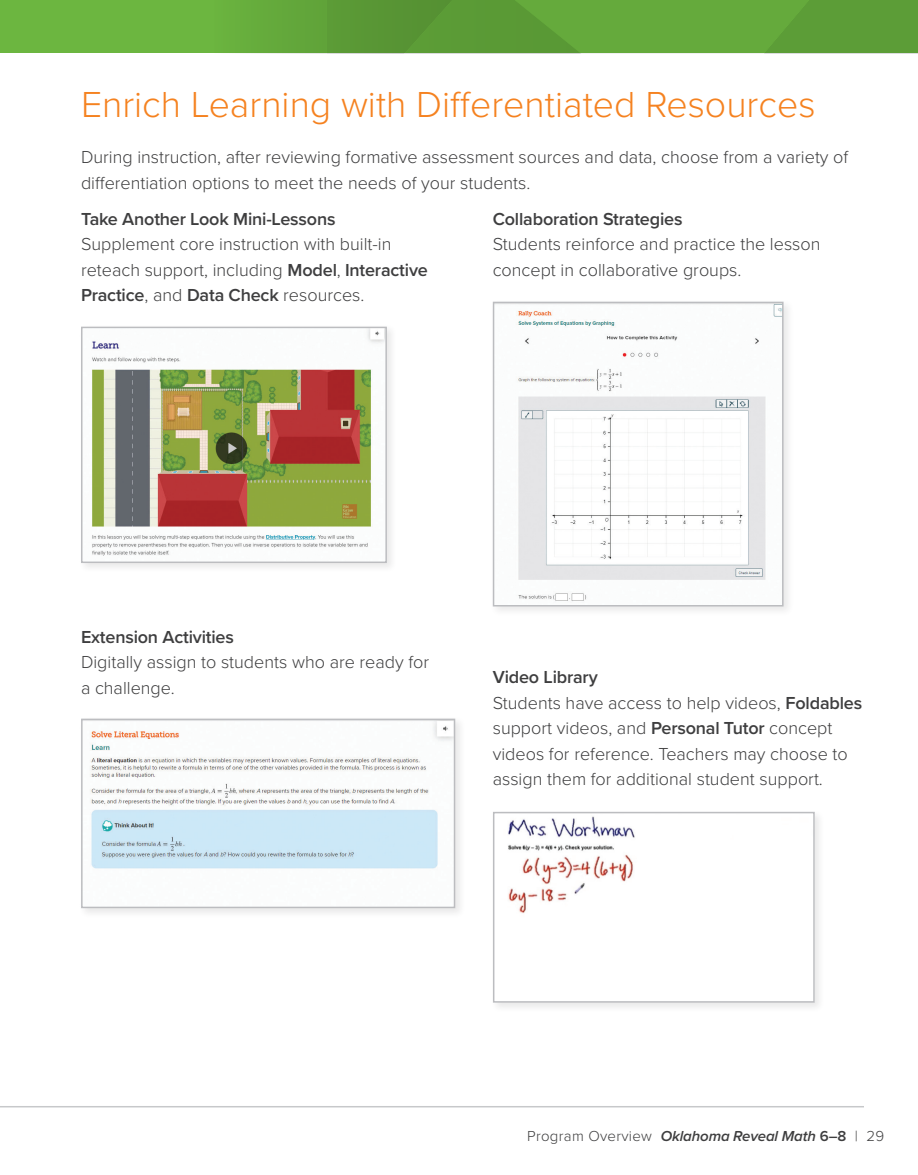
<style>
.page{position:relative;width:918px;height:1175px;background:#fff}
.page>*{position:absolute;margin:0;border:0;box-sizing:border-box;transform-origin:0 0}
.t1{font:300 37.5px "Proxima Nova";color:#f58220}
.t2{font:300 18px/25.5px "Proxima Nova";color:#3e3e3f}
.t3{font:600 18px "Proxima Nova";letter-spacing:-.01em;color:#3e3e3f}
.t4{font:300 15px "Proxima Nova";letter-spacing:.02em;color:#3e3e3f}
.s1{font-weight:600}
.s2{font-weight:600;font-style:italic}
</style>
<div class="page">
<hr style="left:0;top:1106px;width:864px;height:1px;background:#c7c8ca">
<div style="left:0;top:0;width:918px;height:53px;background:#6cb640"></div>
<svg style="left:263px;top:0;width:655px;height:53px"></svg>
<div style="left:490px;top:298px;width:305px;height:319px;background:#231f20;opacity:.1"></div>
<img style="left:496px;top:305px;width:285px;height:298px">
<div style="left:493px;top:302px;width:291px;height:304px;border:2px solid #bcbdc0"></div>
<div style="left:78px;top:715px;width:388px;height:203px;background:#231f20;opacity:.1"></div>
<img style="left:84px;top:721px;width:368px;height:184px">
<div style="left:81px;top:718px;width:374px;height:190px;border:2px solid #bcbdc0"></div>
<div style="left:78px;top:324px;width:319px;height:249px;background:#231f20;opacity:.1"></div>
<img style="left:84px;top:330px;width:300px;height:230px">
<div style="left:81px;top:327px;width:306px;height:236px;border:2px solid #bcbdc0"></div>
<img style="left:508px;top:816px;width:127px;height:97px">
<div style="left:493px;top:812px;width:322px;height:190px;border:2px solid #bcbdc0"></div>
<h1 class="t1" style="left:81px;top:77px;width:736px">Enrich Learning with Differentiated Resources</h1>
<p class="t2" style="left:81px;top:143px;width:769px">During instruction, after reviewing formative assessment sources and data, choose from a variety of differentiation options to meet the needs of your students.</p>
<p class="t3" style="left:81px;top:205px;width:256px">Take Another Look Mini-Lessons</p>
<p class="t2" style="left:81px;top:230px;width:348px">Supplement core instruction with built-in reteach support, including <span class="s1">Model</span>, <span class="s1">Interactive<br>Practice</span>, and <span class="s1">Data Check</span> resources.</p>
<p class="t3" style="left:493px;top:205px;width:191px">Collaboration Strategies</p>
<p class="t2" style="left:493px;top:230px;width:329px">Students reinforce and practice the lesson concept in collaborative groups.</p>
<p class="t3" style="left:81px;top:623px;width:154px">Extension Activities</p>
<p class="t2" style="left:81px;top:648px;width:350px">Digitally assign to students who are ready for a challenge.</p>
<p class="t2" style="left:493px;top:663px;width:371px"><span class="s1">Video Library<br></span>Students have access to help videos, <span class="s1">Foldables </span>support videos, and <span class="s1">Personal Tutor</span> concept videos for reference. Teachers may choose to assign them for additional student support.</p>
<p class="t4" style="left:527px;top:1125px;width:359px">Program Overview <span class="s2">Oklahoma Reveal Math</span> <span class="s1">6–8</span> | 29</p>
</div>
